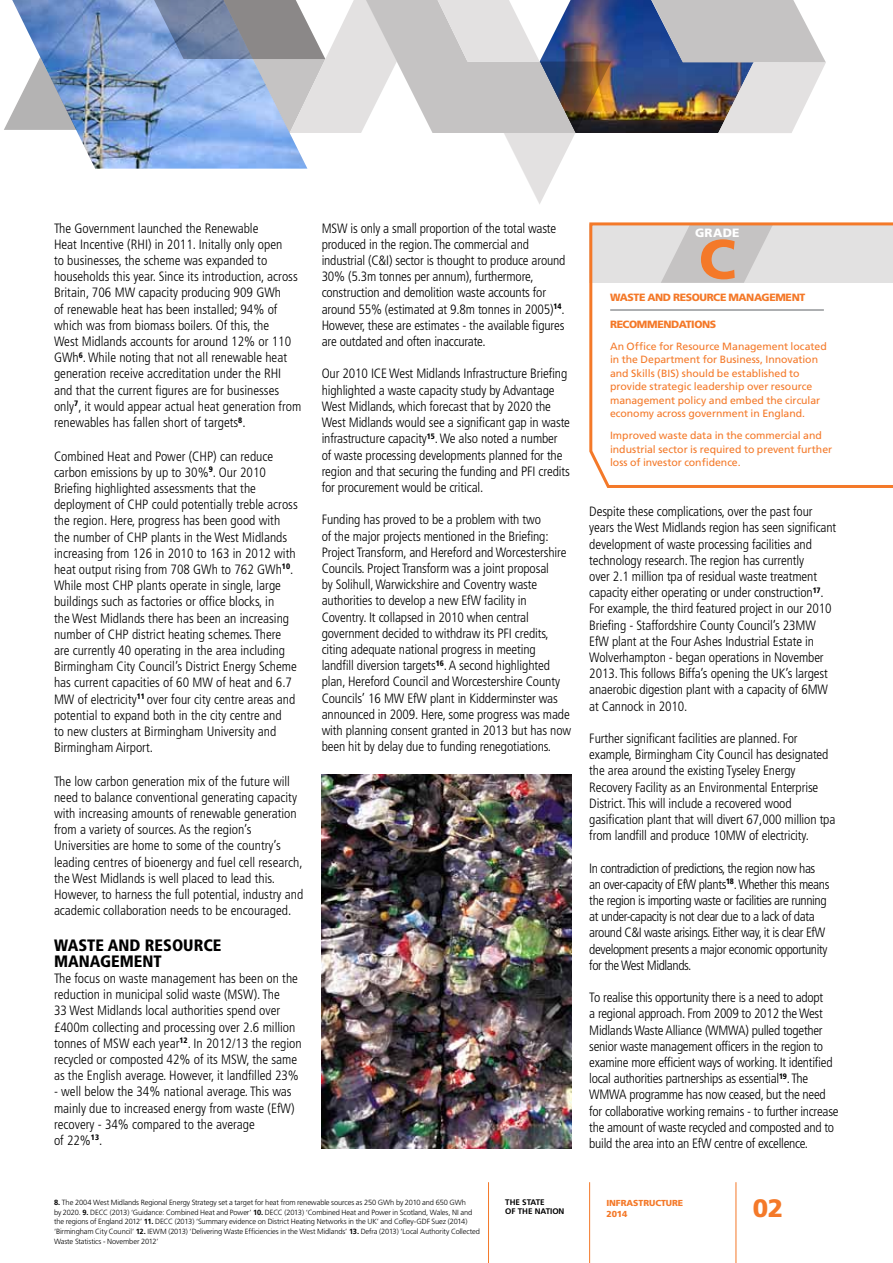
<style>
.page{position:relative;width:893px;height:1263px;background:#fff}
.page>*{position:absolute;margin:0;border:0;box-sizing:border-box;transform-origin:0 0}
.t1{font:900 55.5px "Frutiger";color:#f47929}
.t2{font:900 25.2px "Frutiger";color:#f47929}
.t3{font:900 condensed 16.5px/16.2px "Frutiger";color:#000}
.t4{font:300 condensed 13.5px/16.2px "Frutiger";letter-spacing:-.01em;color:#000}
.t5{font:300 condensed 13.5px/16.2px "Frutiger";letter-spacing:-.03em;color:#000}
.t6{font:900 12px "Frutiger";color:#fff}
.t7{font:10.5px/13.5px "Frutiger CE";letter-spacing:-.005em;color:#f47929}
.t8{font:900 10.5px "Frutiger";letter-spacing:-.035em;color:#f47929}
.t9{font:900 8.7px/10.5px "Frutiger";letter-spacing:-.005em;color:#f47929}
.t10{font:700 8.1px/8.7px "Frutiger CE";letter-spacing:-.005em;color:#000}
.t11{font:300 7.5px/9.8px "Frutiger";letter-spacing:-.015em;color:#000}
.s1{font-family:"Frutiger CE";font-weight:700}
</style>
<div class="page">
<hr style="left:488px;top:1182px;width:1px;height:81px;background:#f47929">
<hr style="left:589px;top:1182px;width:1px;height:81px;background:#f47929">
<hr style="left:736px;top:1182px;width:1px;height:81px;background:#f47929">
<svg style="left:4px;top:116px;width:7px;height:14px"></svg>
<img style="left:11px;top:0;width:137px;height:169px">
<svg style="left:148px;top:0;width:678px;height:204px"></svg>
<svg style="left:589px;top:222px;width:304px;height:266px"></svg>
<img style="left:322px;top:774px;width:249px;height:374px">
<p class="t4" style="left:54px;top:220px;width:249px">The Government launched the Renewable<br>Heat Incentive (RHI) in 2011. Initally only open<br>to businesses, the scheme was expanded to households this year. Since its introduction, across Britain, 706 MW capacity producing 909 GWh<br>of renewable heat has been installed; 94% of which was from biomass boilers. Of this, the<br>West Midlands accounts for around 12% or 110<br>GWh<sup>6</sup>. While noting that not all renewable heat generation receive accreditation under the RHI and that the current figures are for businesses only<sup>7</sup>, it would appear actual heat generation from renewables has fallen short of targets<sup>8</sup>.</p>
<p class="t4" style="left:54px;top:448px;width:245px">Combined Heat and Power (CHP) can reduce carbon emissions by up to 30%<sup>9</sup>. Our 2010<br>Briefing highlighted assessments that the deployment of CHP could potentially treble across the region. Here, progress has been good with the number of CHP plants in the West Midlands increasing from 126 in 2010 to 163 in 2012 with heat output rising from 708 GWh to 762 GWh<sup>10</sup>.<br>While most CHP plants operate in single, large buildings such as factories or office blocks, in<br>the West Midlands there has been an increasing number of CHP district heating schemes. There are currently 40 operating in the area including Birmingham City Council’s District Energy Scheme has current capacities of 60 MW of heat and 6.7<br>MW of electricity<sup>11</sup> over four city centre areas and potential to expand both in the city centre and<br>to new clusters at Birmingham University and Birmingham Airport.</p>
<p class="t4" style="left:54px;top:773px;width:251px">The low carbon generation mix of the future will need to balance conventional generating capacity with increasing amounts of renewable generation from a variety of sources. As the region’s Universities are home to some of the country’s leading centres of bioenergy and fuel cell research, the West Midlands is well placed to lead this.<br>However, to harness the full potential, industry and academic collaboration needs to be encouraged.</p>
<p class="t3" style="left:54px;top:937px;width:169px">WASTE AND RESOURCE<br>MANAGEMENT</p>
<p class="t4" style="left:54px;top:970px;width:249px">The focus on waste management has been on the reduction in municipal solid waste (MSW). The<br>33 West Midlands local authorities spend over £400m collecting and processing over 2.6 million tonnes of MSW each year<sup>12</sup>. In 2012/13 the region recycled or composted 42% of its MSW, the same as the English average. However, it landfilled 23%</p>
<p class="t4" style="left:54px;top:1084px;width:242px">- well below the 34% national average. This was mainly due to increased energy from waste (EfW) recovery - 34% compared to the average<br>of 22%<sup>13</sup>.</p>
<p class="t4" style="left:322px;top:220px;width:245px">MSW is only a small proportion of the total waste produced in the region. The commercial and industrial (C&amp;I) sector is thought to produce around 30% (5.3m tonnes per annum), furthermore, construction and demolition waste accounts for around 55% (estimated at 9.8m tonnes in 2005)<sup>14</sup>.<br>However, these are estimates - the available figures are outdated and often inaccurate.</p>
<p class="t4" style="left:322px;top:366px;width:250px">Our 2010 ICE West Midlands Infrastructure Briefing highlighted a waste capacity study by Advantage West Midlands, which forecast that by 2020 the West Midlands would see a significant gap in waste infrastructure capacity<sup>15</sup>. We also noted a number of waste processing developments planned for the region and that securing the funding and PFI credits for procurement would be critical.</p>
<p class="t4" style="left:322px;top:512px;width:251px">Funding has proved to be a problem with two<br>of the major projects mentioned in the Briefing:<br>Project Transform, and Hereford and Worcestershire Councils. Project Transform was a joint proposal<br>by Solihull, Warwickshire and Coventry waste authorities to develop a new EfW facility in Coventry. It collapsed in 2010 when central government decided to withdraw its PFI credits, citing adequate national progress in meeting landfill diversion targets<sup>16</sup>. A second highlighted plan, Hereford Council and Worcestershire County Councils’ 16 MW EfW plant in Kidderminster was announced in 2009. Here, some progress was made with planning consent granted in 2013 but has now been hit by delay due to funding renegotiations.</p>
<p class="t4" style="left:589px;top:504px;width:249px">Despite these complications, over the past four years the West Midlands region has seen significant development of waste processing facilities and technology research. The region has currently<br>over 2.1 million tpa of residual waste treatment capacity either operating or under construction<sup>17</sup>.<br>For example, the third featured project in our 2010<br>Briefing - Staffordshire County Council’s 23MW EfW plant at the Four Ashes Industrial Estate in Wolverhampton - began operations in November 2013. This follows Biffa’s opening the UK’s largest anaerobic digestion plant with a capacity of 6MW at Cannock in 2010.</p>
<p class="t6" style="left:695px;top:225px;width:10px">GRADE</p>
<h1 class="t1" style="left:699px;top:226px;width:39px">C</h1>
<p class="t8" style="left:610px;top:291px;width:197px">WASTE AND RESOURCE MANAGEMENT</p>
<p class="t8" style="left:610px;top:318px;width:108px">RECOMMENDATIONS</p>
<p class="t7" style="left:610px;top:339px;width:218px">An Office for Resource Management located in the Department for Business, Innovation and Skills (BIS) should be established to provide strategic leadership over resource management policy and embed the circular economy across government in England.</p>
<p class="t7" style="left:610px;top:429px;width:224px">Improved waste data in the commercial and industrial sector is required to prevent further loss of investor confidence.</p>
<p class="t4" style="left:589px;top:730px;width:248px">Further significant facilities are planned. For example, Birmingham City Council has designated the area around the existing Tyseley Energy Recovery Facility as an Environmental Enterprise District. This will include a recovered wood gasification plant that will divert 67,000 million tpa from landfill and produce 10MW of electricity.</p>
<p class="t5" style="left:589px;top:860px;width:242px">In contradiction of predictions, the region now has an over-capacity of EfW plants<sup>18</sup>. Whether this means the region is importing waste or facilities are running at under-capacity is not clear due to a lack of data around C&amp;I waste arisings. Either way, it is clear EfW development presents a major economic opportunity for the West Midlands.</p>
<p class="t4" style="left:589px;top:990px;width:251px">To realise this opportunity there is a need to adopt<br>a regional approach. From 2009 to 2012 the West Midlands Waste Alliance (WMWA) pulled together senior waste management officers in the region to examine more efficient ways of working. It identified local authorities partnerships as essential<sup>19</sup>. The WMWA programme has now ceased, but the need for collaborative working remains - to further increase the amount of waste recycled and composted and to build the area into an EfW centre of excellence.</p>
<p class="t11" style="left:54px;top:1197px;width:428px"><span class="s1">8.</span> The 2004 West Midlands Regional Energy Strategy set a target for heat from renewable sources as 250 GWh by 2010 and 650 GWh<br>by 2020. <span class="s1">9.</span> DECC (2013) ‘Guidance: Combined Heat and Power’ <span class="s1">10.</span> DECC (2013) ‘Combined Heat and Power in Scotland, Wales, NI and the regions of England 2012’ <span class="s1">11.</span> DECC (2013) ‘Summary evidence on District Heating Networks in the UK’ and Cofley-GDF Suez (2014) ‘Birmingham City Council’ <span class="s1">12.</span> IEWM (2013) ‘Delivering Waste Efficiencies in the West Midlands’ <span class="s1">13.</span> Defra (2013) ‘Local Authority Collected Waste Statistics - November 2012’</p>
<p class="t10" style="left:505px;top:1198px;width:61px">THE STATE<br>OF THE NATION</p>
<p class="t9" style="left:606px;top:1198px;width:78px">INFRASTRUCTURE<br>2014</p>
<h2 class="t2" style="left:753px;top:1192px;width:32px">02</h2>
</div>
